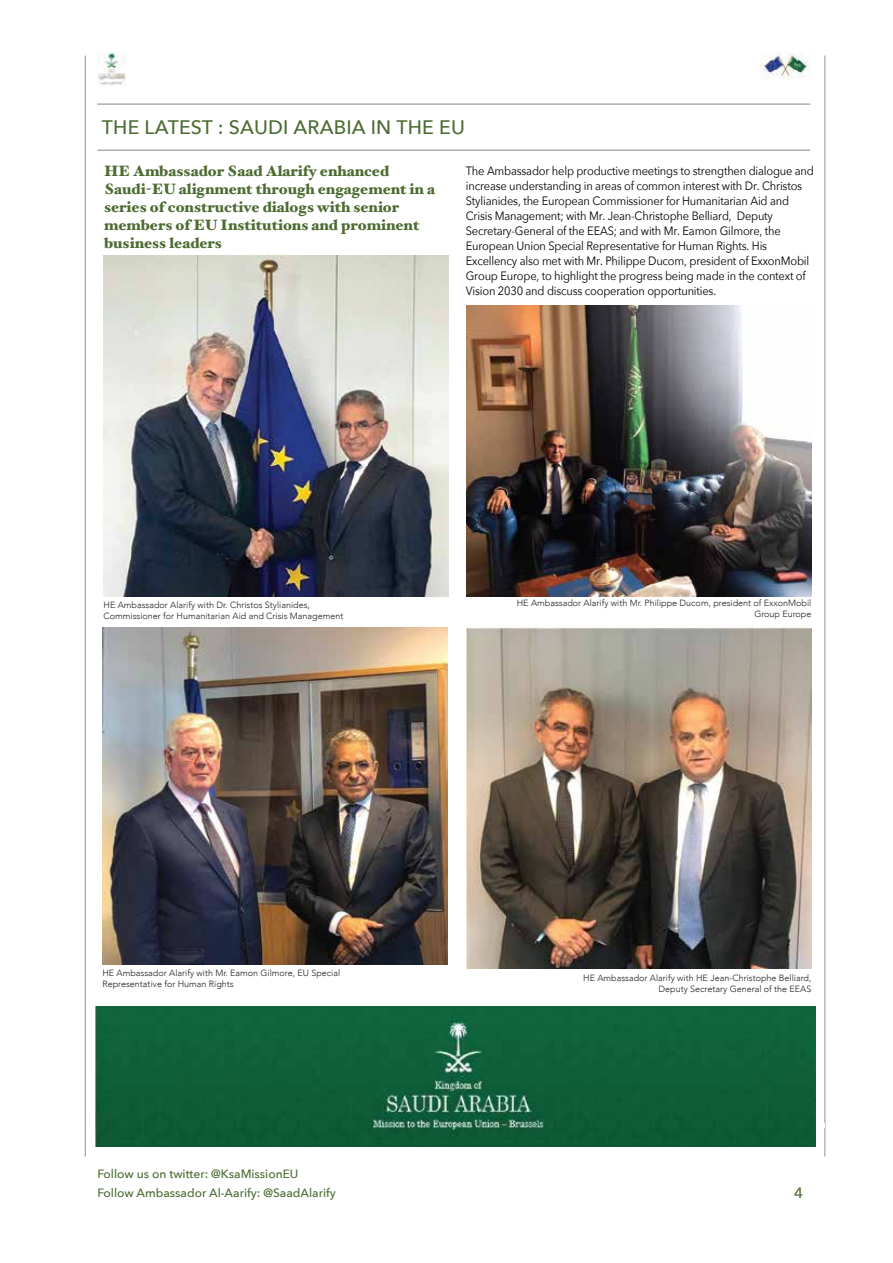
<style>
.page{position:relative;width:893px;height:1263px;background:#fff}
.page>*{position:absolute;margin:0;border:0;box-sizing:border-box;transform-origin:0 0}
.t1{font:500 19.5px "Avenir Next";letter-spacing:.01em;color:#4c6c32}
.t2{font:900 15px/18px "Hoefler Text";color:#4c6c32}
.t3{font:500 15px "Avenir Next";color:#4c6c32}
.t4{font:12px/15px "Avenir Next";letter-spacing:-.015em;color:#010101;scale:.92 1}
.t5{font:500 12px/19.5px "Avenir Next";color:#4c6c32}
.t6{font:300 9px/10.8px "Avenir";color:#231f20}
</style>
<div class="page">
<img style="left:98px;top:53px;width:28px;height:32px">
<img style="left:760px;top:53px;width:50px;height:27px">
<hr style="left:97px;top:104px;width:713px;height:1px;background:#939292">
<hr style="left:97px;top:150px;width:713px;height:1px;background:#939292">
<hr style="left:85px;top:56px;width:1px;height:1101px;background:#939292">
<hr style="left:824px;top:56px;width:1px;height:1101px;background:#939292">
<hr style="left:703px;top:1123px;width:122px;height:4px;background:#fff">
<img style="left:103px;top:255px;width:345px;height:341px">
<img style="left:102px;top:628px;width:345px;height:337px">
<img style="left:466px;top:305px;width:345px;height:291px">
<img style="left:466px;top:628px;width:345px;height:341px">
<img style="left:96px;top:1007px;width:719px;height:139px">
<h1 class="t1" style="left:102px;top:110px;width:364px">THE LATEST : SAUDI ARABIA IN THE EU</h1>
<p class="t2" style="left:104px;top:162px;width:332px">HE Ambassador Saad Alarify enhanced Saudi-EU alignment through engagement in a series of constructive dialogs with senior members of EU Institutions and prominent business leaders</p>
<p class="t4" style="left:466px;top:163px;width:380px">The Ambassador help productive meetings to strengthen dialogue and increase understanding in areas of common interest with Dr. Christos Stylianides, the European Commissioner for Humanitarian Aid and Crisis Management; with Mr. Jean-Christophe Belliard, Deputy Secretary-General of the EEAS; and with Mr. Eamon Gilmore, the European Union Special Representative for Human Rights. His Excellency also met with Mr. Philippe Ducom, president of ExxonMobil Group Europe, to highlight the progress being made in the context of Vision 2030 and discuss cooperation opportunities.</p>
<p class="t6" style="left:103px;top:599px;width:241px">HE Ambassador Alarify with Dr. Christos Stylianides,<br>Commissioner for Humanitarian Aid and Crisis Management</p>
<p class="t6" style="left:517px;top:597px;width:296px;text-align:right">HE Ambassador Alarify with Mr. Philippe Ducom, president of ExxonMobil<br>Group Europe</p>
<p class="t6" style="left:102px;top:967px;width:239px">HE Ambassador Alarify with Mr. Eamon Gilmore, EU Special<br>Representative for Human Rights</p>
<p class="t5" style="left:97px;top:1163px;width:240px">Follow us on twitter: @KsaMissionEU<br>Follow Ambassador Al-Aarify: @SaadAlarify</p>
<p class="t6" style="left:583px;top:972px;width:230px;text-align:right">HE Ambassador Alarify with HE Jean-Christophe Belliard,<br>Deputy Secretary General of the EEAS</p>
<p class="t3" style="left:794px;top:1180px;width:10px">4</p>
</div>
